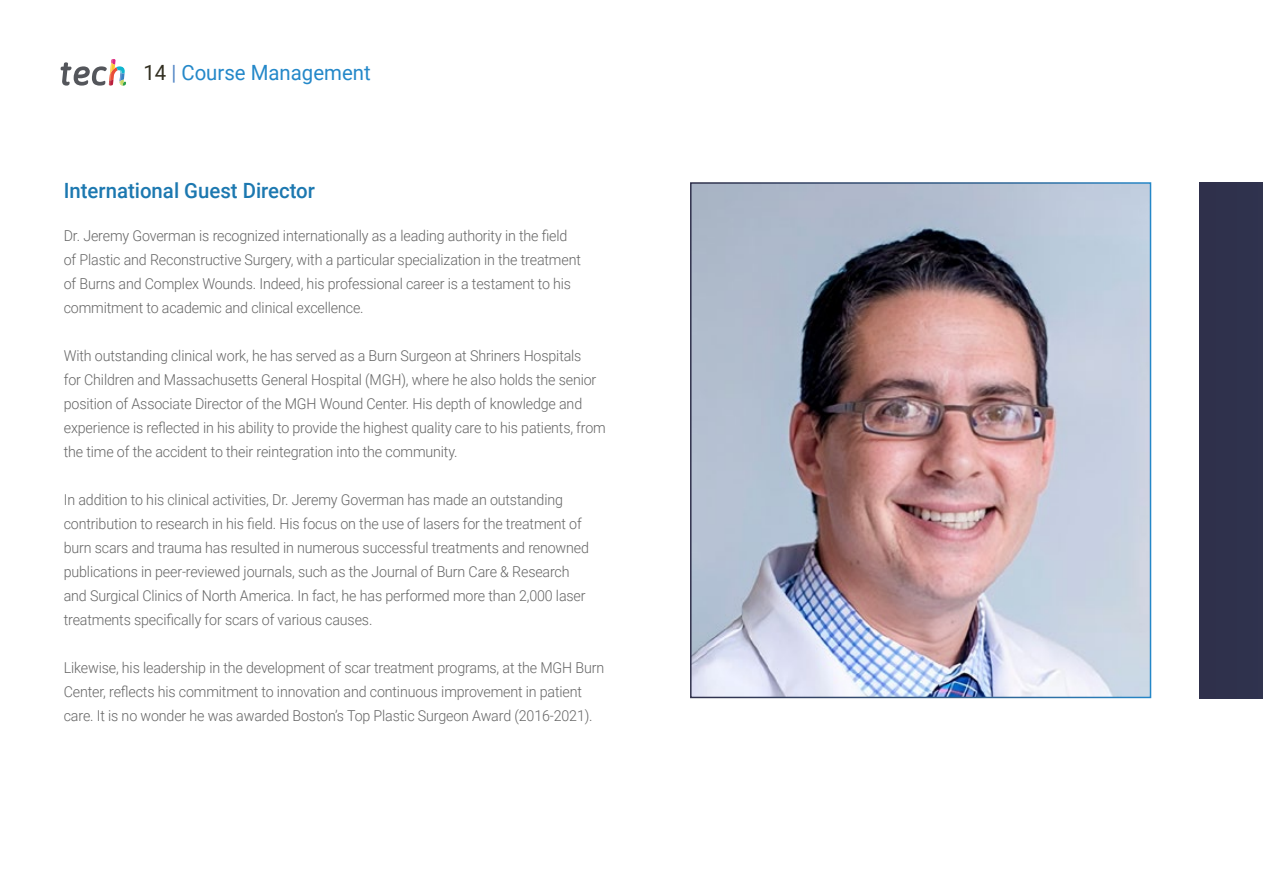
<style>
.page{position:relative;width:1263px;height:893px;background:#fff}
.page>*{position:absolute;margin:0;border:0;box-sizing:border-box;transform-origin:0 0}
.t1{font:500 21px "Roboto";color:#1c78b0}
.t2{font:21px "Roboto";color:#2488c9}
.t3{font:300 15px/24px "Roboto";letter-spacing:-.01em;color:#656565;scale:.95 1}
.s1{color:#312e20}
.s2{color:#5286c5}
</style>
<div class="page">
<svg style="left:61px;top:59px;width:65px;height:27px"></svg>
<img style="left:693px;top:185px;width:455px;height:510px">
<div style="left:1199px;top:182px;width:64px;height:516px;background:#2f314c"></div>
<h1 class="t2" style="left:144px;top:57px;width:229px"><span class="s1">14</span> <span class="s2">|</span> Course Management</h1>
<h1 class="t1" style="left:64px;top:176px;width:253px">International Guest Director</h1>
<p class="t3" style="left:64px;top:223px;width:546px">Dr. Jeremy Goverman is recognized internationally as a leading authority in the field of Plastic and Reconstructive Surgery, with a particular specialization in the treatment of Burns and Complex Wounds. Indeed, his professional career is a testament to his commitment to academic and clinical excellence.</p>
<p class="t3" style="left:64px;top:343px;width:572px">With outstanding clinical work, he has served as a Burn Surgeon at Shriners Hospitals<br>for Children and Massachusetts General Hospital (MGH), where he also holds the senior position of Associate Director of the MGH Wound Center. His depth of knowledge and experience is reflected in his ability to provide the highest quality care to his patients, from the time of the accident to their reintegration into the community.</p>
<p class="t3" style="left:64px;top:487px;width:554px">In addition to his clinical activities, Dr. Jeremy Goverman has made an outstanding contribution to research in his field. His focus on the use of lasers for the treatment of burn scars and trauma has resulted in numerous successful treatments and renowned publications in peer-reviewed journals, such as the Journal of Burn Care &amp; Research and Surgical Clinics of North America. In fact, he has performed more than 2,000 laser treatments specifically for scars of various causes.</p>
<p class="t3" style="left:64px;top:655px;width:570px">Likewise, his leadership in the development of scar treatment programs, at the MGH Burn<br>Center, reflects his commitment to innovation and continuous improvement in patient care. It is no wonder he was awarded Boston’s Top Plastic Surgeon Award (2016-2021).</p>
</div>
